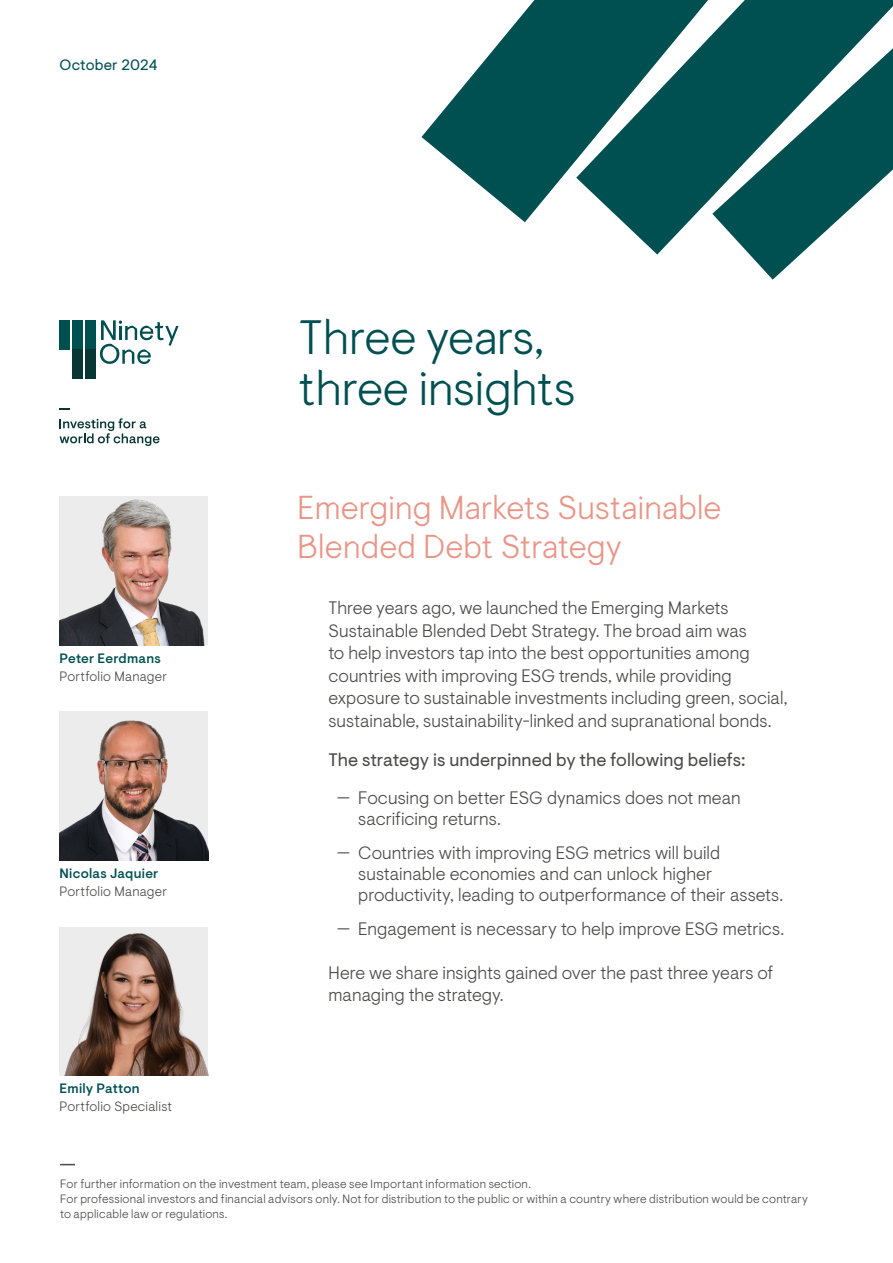
<style>
.page{position:relative;width:893px;height:1263px;background:#fff}
.page>*{position:absolute;margin:0;border:0;box-sizing:border-box;transform-origin:0 0}
.t1{font:300 48px/51px "Ninety One Visuelt Display";color:#004f51}
.t2{font:300 33px/39px "Ninety One Visuelt Display";letter-spacing:.005em;color:#e99587}
.t3{font:300 18px/22.5px "Ninety One Visuelt";letter-spacing:.005em;color:#4a4a49}
.t4{font:18px "Ninety One Visuelt";letter-spacing:.005em;color:#4a4a49}
.t5{font:15px "Ninety One Visuelt";letter-spacing:.01em;color:#004f51}
.t6{font:300 13.5px "Ninety One Visuelt";letter-spacing:.015em;color:#4a4a49}
.t7{font:500 13.5px "Ninety One Visuelt";letter-spacing:.02em;color:#004f51}
.t8{font:300 12px/15px "Ninety One Visuelt";letter-spacing:.02em;color:#4a4a49}
</style>
<div class="page">
<svg style="left:60px;top:1164px;width:15px;height:1px"></svg>
<img style="left:60px;top:496px;width:148px;height:149px">
<div style="left:72px;top:320px;width:11px;height:30px;background:#004f51"></div>
<div style="left:60px;top:320px;width:10px;height:30px;background:#004f51"></div>
<div style="left:85px;top:320px;width:11px;height:30px;background:#004f51"></div>
<div style="left:72px;top:350px;width:11px;height:29px;background:#083635"></div>
<div style="left:85px;top:350px;width:11px;height:29px;background:#083635"></div>
<svg style="left:100px;top:320px;width:79px;height:44px"></svg>
<svg style="left:60px;top:418px;width:99px;height:28px"></svg>
<svg style="left:623px;top:0;width:270px;height:255px;fill:#004f51"></svg>
<svg style="left:421px;top:0;width:287px;height:222px;fill:#004f51"></svg>
<svg style="left:712px;top:48px;width:181px;height:232px"></svg>
<img style="left:60px;top:711px;width:148px;height:149px">
<img style="left:60px;top:927px;width:148px;height:148px">
<p class="t5" style="left:60px;top:56px;width:99px">October 2024</p>
<p class="t7" style="left:60px;top:650px;width:103px">Peter Eerdmans</p>
<p class="t6" style="left:60px;top:668px;width:109px">Portfolio Manager</p>
<p class="t7" style="left:60px;top:865px;width:101px">Nicolas Jaquier</p>
<p class="t6" style="left:60px;top:884px;width:109px">Portfolio Manager</p>
<p class="t7" style="left:60px;top:1081px;width:82px">Emily Patton</p>
<p class="t6" style="left:60px;top:1099px;width:114px">Portfolio Specialist</p>
<h1 class="t1" style="left:299px;top:312px;width:278px">Three years, three insights</h1>
<h2 class="t2" style="left:298px;top:489px;width:425px">Emerging Markets Sustainable<br>Blended Debt Strategy</h2>
<p class="t3" style="left:328px;top:597px;width:460px">Three years ago, we launched the Emerging Markets Sustainable Blended Debt Strategy. The broad aim was<br>to help investors tap into the best opportunities among countries with improving ESG trends, while providing exposure to sustainable investments including green, social, sustainable, sustainability-linked and supranational bonds.</p>
<p class="t4" style="left:328px;top:750px;width:419px">The strategy is underpinned by the following beliefs:</p>
<p class="t3" style="left:358px;top:788px;width:384px;line-height:21px">Focusing on better ESG dynamics does not mean sacrificing returns.</p>
<p class="t3" style="left:358px;top:843px;width:426px;line-height:21px">Countries with improving ESG metrics will build sustainable economies and can unlock higher productivity, leading to outperformance of their assets.</p>
<p class="t3" style="left:358px;top:918px;width:427px">Engagement is necessary to help improve ESG metrics.</p>
<p class="t3" style="left:328px;top:961px;width:446px">Here we share insights gained over the past three years of managing the strategy.</p>
<p class="t8" style="left:60px;top:1176px;width:749px">For further information on the investment team, please see Important information section.<br>For professional investors and financial advisors only. Not for distribution to the public or within a country where distribution would be contrary to applicable law or regulations.</p>
</div>
